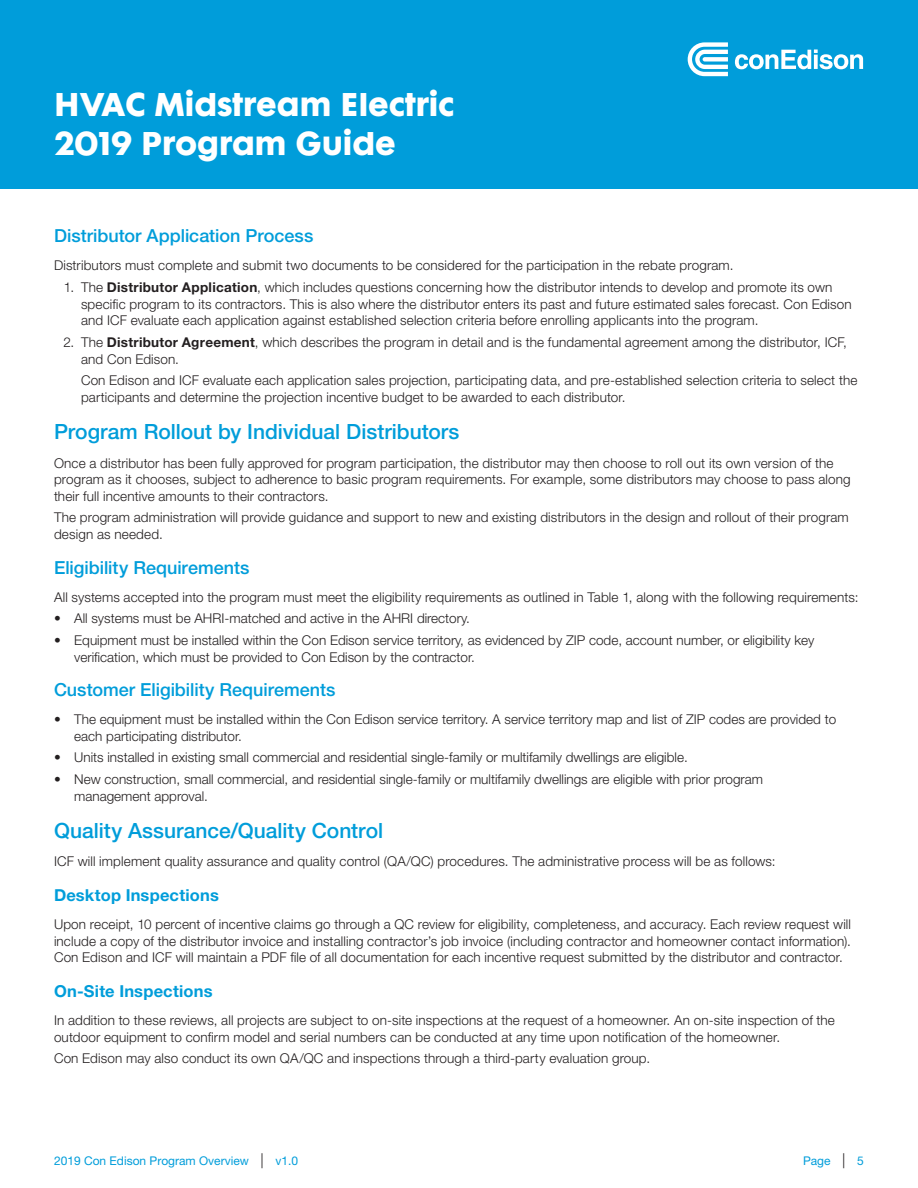
<style>
.page{position:relative;width:918px;height:1188px;background:#fff}
.page>*{position:absolute;margin:0;border:0;box-sizing:border-box;transform-origin:0 0}
.t1{font:30px/39px "Futura Maxi CG Bold";color:#fff}
.Helvetica_Blue_Headi{font:500 21px "Helvetica Neue LT Pro";color:#009dda}
.H2_SubHead{font:500 18px "Helvetica Neue LT Pro";color:#009dda}
.H2_SubHead-2{font:700 16.5px "Helvetica Neue LT Pro";letter-spacing:.01em;color:#009dda}
.Helvetica_Body{font:300 13.5px/16.8px "Helvetica Neue LT Pro";letter-spacing:.005em;color:#231f20}
.Numbered_List_First{font:300 13.5px/16.8px "Helvetica Neue LT Pro";letter-spacing:.01em;color:#231f20}
._1st_Bullets_List{font:300 13.5px "Helvetica Neue LT Pro";letter-spacing:.01em;color:#231f20}
.Numbered_List{font:300 13.5px "Helvetica Neue LT Pro";letter-spacing:.01em;color:#231f20}
.t2{font:12px "Helvetica Neue LT Pro";color:#009dda}
.s1{font-weight:700}
.s2{font-size:15px;color:#231f20}
</style>
<div class="page">
<div style="left:0;top:0;width:918px;height:189px;background:#009dda"></div>
<svg style="left:735px;top:49px;width:128px;height:20px"></svg>
<svg style="left:688px;top:42px;width:40px;height:34px"></svg>
<h1 class="t1" style="left:54px;top:86px;width:402px">HVAC Midstream Electric<br>2019 Program Guide</h1>
<p class="H2_SubHead" style="left:54px;top:225px;width:261px">Distributor Application Process</p>
<p class="Helvetica_Body" style="left:54px;top:257px;width:681px">Distributors must complete and submit two documents to be considered for the participation in the rebate program.</p>
<p class="Helvetica_Body" style="left:81px;top:278px;width:772px;text-indent:-17px">1. The <span class="s1">Distributor Application</span>, which includes questions concerning how the distributor intends to develop and promote its own specific program to its contractors. This is also where the distributor enters its past and future estimated sales forecast. Con Edison and ICF evaluate each application against established selection criteria before enrolling applicants into the program.</p>
<p class="Helvetica_Body" style="left:81px;top:333px;width:767px;text-indent:-18px">2. The <span class="s1">Distributor Agreement</span>, which describes the program in detail and is the fundamental agreement among the distributor, ICF, and Con Edison.</p>
<p class="Numbered_List_First" style="left:81px;top:372px;width:778px">Con Edison and ICF evaluate each application sales projection, participating data, and pre-established selection criteria to select the participants and determine the projection incentive budget to be awarded to each distributor.</p>
<p class="Helvetica_Blue_Headi" style="left:54px;top:419px;width:407px">Program Rollout by Individual Distributors</p>
<p class="Helvetica_Body" style="left:54px;top:454px;width:798px">Once a distributor has been fully approved for program participation, the distributor may then choose to roll out its own version of the program as it chooses, subject to adherence to basic program requirements. For example, some distributors may choose to pass along their full incentive amounts to their contractors.</p>
<p class="Helvetica_Body" style="left:54px;top:509px;width:796px">The program administration will provide guidance and support to new and existing distributors in the design and rollout of their program design as needed.</p>
<p class="H2_SubHead" style="left:54px;top:557px;width:197px">Eligibility Requirements</p>
<p class="_1st_Bullets_List" style="left:54px;top:589px;width:806px">All systems accepted into the program must meet the eligibility requirements as outlined in Table 1, along with the following requirements:</p>
<p class="Helvetica_Body" style="left:54px;top:610px;width:417px">• All systems must be AHRI-matched and active in the AHRI directory.</p>
<p class="Helvetica_Body" style="left:74px;top:631px;width:742px;text-indent:-20px">• Equipment must be installed within the Con Edison service territory, as evidenced by ZIP code, account number, or eligibility key verification, which must be provided to Con Edison by the contractor.</p>
<p class="H2_SubHead" style="left:54px;top:679px;width:283px">Customer Eligibility Requirements</p>
<p class="Helvetica_Body" style="left:74px;top:711px;width:763px;text-indent:-20px">• The equipment must be installed within the Con Edison service territory. A service territory map and list of ZIP codes are provided to each participating distributor.</p>
<p class="Helvetica_Body" style="left:54px;top:749px;width:635px">• Units installed in existing small commercial and residential single-family or multifamily dwellings are eligible.</p>
<p class="Helvetica_Body" style="left:74px;top:770px;width:690px;text-indent:-20px">• New construction, small commercial, and residential single-family or multifamily dwellings are eligible with prior program management approval.</p>
<p class="Helvetica_Blue_Headi" style="left:54px;top:818px;width:331px">Quality Assurance/Quality Control</p>
<p class="Numbered_List" style="left:54px;top:853px;width:723px">ICF will implement quality assurance and quality control (QA/QC) procedures. The administrative process will be as follows:</p>
<p class="H2_SubHead-2" style="left:54px;top:885px;width:166px">Desktop Inspections</p>
<p class="Helvetica_Body" style="left:54px;top:915px;width:799px;text-align:justify">Upon receipt, 10 percent of incentive claims go through a QC review for eligibility, completeness, and accuracy. Each review request will include a copy of the distributor invoice and installing contractor’s job invoice (including contractor and homeowner contact information).<br>Con Edison and ICF will maintain a PDF file of all documentation for each incentive request submitted by the distributor and contractor.</p>
<p class="H2_SubHead-2" style="left:54px;top:981px;width:160px">On-Site Inspections</p>
<p class="Helvetica_Body" style="left:54px;top:1012px;width:782px">In addition to these reviews, all projects are subject to on-site inspections at the request of a homeowner. An on-site inspection of the outdoor equipment to confirm model and serial numbers can be conducted at any time upon notification of the homeowner.</p>
<p class="Helvetica_Body" style="left:54px;top:1050px;width:598px">Con Edison may also conduct its own QA/QC and inspections through a third-party evaluation group.</p>
<p class="t2" style="left:54px;top:1154px;width:246px">2019 Con Edison Program Overview <span class="s2">|</span> v1.0</p>
<p class="t2" style="left:803px;top:1154px;width:62px">Page <span class="s2">|</span> 5</p>
</div>
